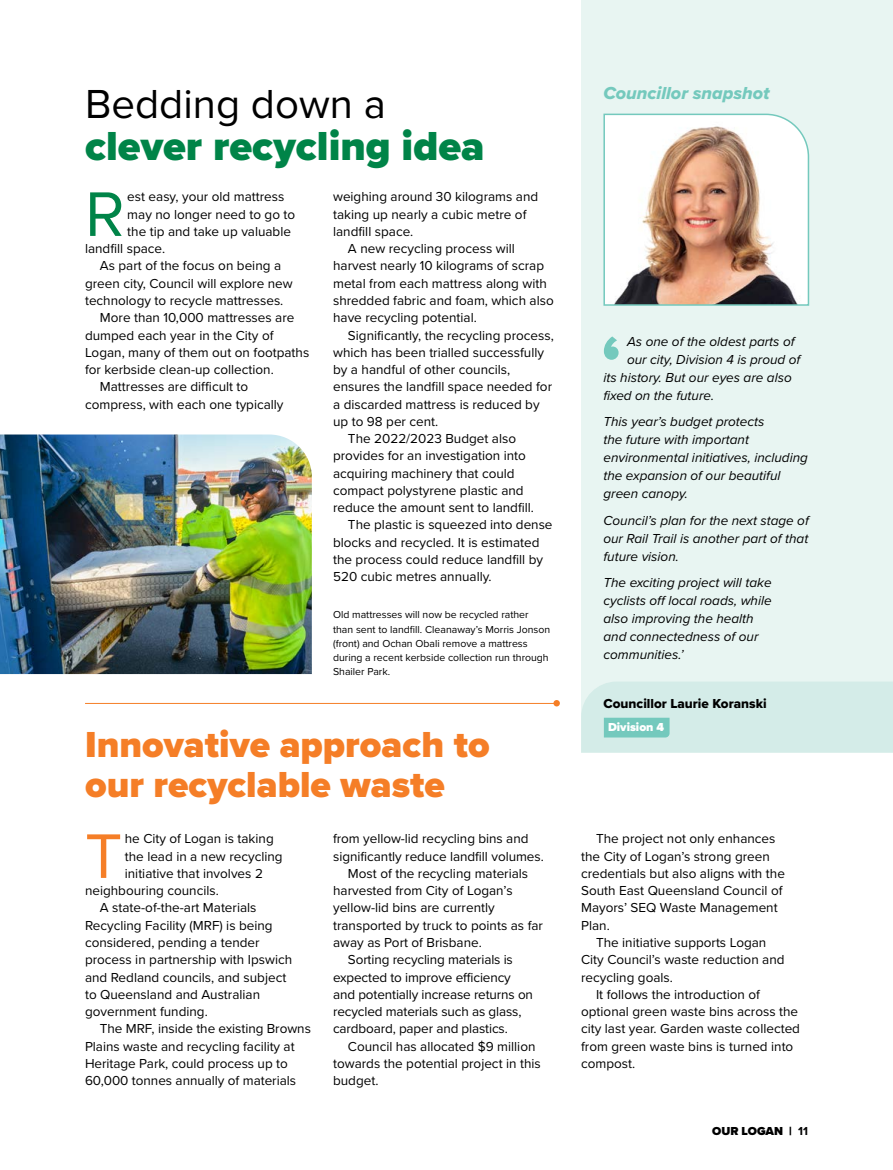
<style>
.page{position:relative;width:893px;height:1170px;background:#fff}
.page>*{position:absolute;margin:0;border:0;box-sizing:border-box;transform-origin:0 0}
.t1{font:65.25px "Proxima Nova";color:#008448}
.t2{font:65.25px "Proxima Nova";color:#f57e27}
.t3{font:900 42px/42px "Proxima Nova";color:#008448}
.t4{font:900 37.5px/40.5px "Proxima Nova";color:#f57e27}
.t5{font:18px "Proxima Nova Extrabld It";color:#74c9bd}
.t6{font:13.5px/17.2px "Proxima Nova";color:#000}
.t7{font:italic 13.5px/18px "Proxima Nova";color:#000}
.t8{font:13.5px "Proxima Nova Extrabld";color:#000}
.t9{font:900 12px "Proxima Nova";color:#000}
.t10{font:900 12px "Proxima Nova";color:#fff}
.t11{font:10.5px/14.2px "Proxima Nova";color:#000}
.s1{font-weight:400;color:#000}
.s2{font-weight:700}
</style>
<div class="page">
<div style="left:581px;top:0;width:312px;height:752px;background:#e8f5f2"></div>
<img style="left:603px;top:113px;width:207px;height:193px">
<svg style="left:581px;top:682px;width:312px;height:70px;background:#ceeae5"></svg>
<hr style="left:85px;top:703px;width:472px;height:1px;background:#f57e27">
<div style="left:553px;top:700px;width:7px;height:6px;background:#f57e27;border-radius:50%"></div>
<img style="left:0;top:434px;width:312px;height:240px">
<svg style="left:604px;top:336px;width:15px;height:24px"></svg>
<h2 class="t3" style="left:85px;top:83px;width:401px"><span class="s1">Bedding down a </span>clever recycling idea</h2>
<p class="t1" style="left:85px;top:165px;width:41px">R</p>
<p class="t6" style="left:127px;top:188px;width:159px">est easy, your old mattress</p>
<p class="t6" style="left:127px;top:205px;width:169px">may no longer need to go to</p>
<p class="t6" style="left:127px;top:222px;width:165px">the tip and take up valuable</p>
<p class="t6" style="left:85px;top:239px;width:82px">landfill space.</p>
<p class="t6" style="left:85px;top:257px;width:209px;text-indent:15px">As part of the focus on being a green city, Council will explore new technology to recycle mattresses.</p>
<p class="t6" style="left:85px;top:308px;width:226px;text-indent:15px">More than 10,000 mattresses are dumped each year in the City of Logan, many of them out on footpaths for kerbside clean-up collection.</p>
<p class="t6" style="left:85px;top:377px;width:200px;text-indent:15px">Mattresses are difficult to compress, with each one typically</p>
<p class="t6" style="left:333px;top:188px;width:207px">weighing around 30 kilograms and taking up nearly a cubic metre of landfill space.</p>
<p class="t6" style="left:333px;top:239px;width:222px;text-indent:15px">A new recycling process will harvest nearly 10 kilograms of scrap metal from each mattress along with shredded fabric and foam, which also have recycling potential.</p>
<p class="t6" style="left:333px;top:326px;width:222px;text-indent:15px">Significantly, the recycling process, which has been trialled successfully by a handful of other councils, ensures the landfill space needed for a discarded mattress is reduced by up to 98 per cent.</p>
<p class="t6" style="left:333px;top:429px;width:202px;text-indent:15px">The 2022/2023 Budget also provides for an investigation into acquiring machinery that could compact polystyrene plastic and reduce the amount sent to landfill.</p>
<p class="t6" style="left:333px;top:515px;width:221px;text-indent:15px">The plastic is squeezed into dense blocks and recycled. It is estimated the process could reduce landfill by 520 cubic metres annually.</p>
<p class="t11" style="left:333px;top:607px;width:219px">Old mattresses will now be recycled rather than sent to landfill. Cleanaway’s Morris Jonson (front) and Ochan Obali remove a mattress during a recent kerbside collection run through Shailer Park.</p>
<h3 class="t4" style="left:85px;top:723px;width:406px">Innovative approach to our recyclable waste</h3>
<p class="t2" style="left:85px;top:807px;width:39px">T</p>
<p class="t6" style="left:125px;top:829px;width:150px">he City of Logan is taking</p>
<p class="t6" style="left:125px;top:846px;width:159px">the lead in a new recycling</p>
<p class="t6" style="left:125px;top:864px;width:140px">initiative that involves 2</p>
<p class="t6" style="left:85px;top:881px;width:135px">neighbouring councils.</p>
<p class="t6" style="left:85px;top:898px;width:209px;text-indent:15px">A state-of-the-art Materials<br>Recycling Facility (MRF) is being considered, pending a tender process in partnership with Ipswich and Redland councils, and subject to Queensland and Australian government funding.</p>
<p class="t6" style="left:85px;top:1019px;width:227px;text-indent:15px">The MRF, inside the existing Browns Plains waste and recycling facility at Heritage Park, could process up to 60,000 tonnes annually of materials</p>
<p class="t6" style="left:333px;top:829px;width:212px">from yellow-lid recycling bins and significantly reduce landfill volumes.</p>
<p class="t6" style="left:333px;top:864px;width:211px;text-indent:15px">Most of the recycling materials harvested from City of Logan’s yellow-lid bins are currently transported by truck to points as far away as Port of Brisbane.</p>
<p class="t6" style="left:333px;top:950px;width:201px;text-indent:15px">Sorting recycling materials is expected to improve efficiency and potentially increase returns on recycled materials such as glass, cardboard, paper and plastics.</p>
<p class="t6" style="left:333px;top:1036px;width:209px;text-indent:15px">Council has allocated $9 million towards the potential project in this budget.</p>
<h3 class="t5" style="left:603px;top:80px;width:168px">Councillor snapshot</h3>
<p class="t7" style="left:627px;top:331px;width:169px">As one of the oldest parts of</p>
<p class="t7" style="left:627px;top:349px;width:175px">our city, Division 4 is proud of</p>
<p class="t7" style="left:603px;top:367px;width:190px">its history. But our eyes are also</p>
<p class="t7" style="left:603px;top:385px;width:112px">fixed on the future.</p>
<p class="t7" style="left:603px;top:412px;width:206px">This year’s budget protects<br>the future with important environmental initiatives, including the expansion of our beautiful green canopy.</p>
<p class="t7" style="left:603px;top:510px;width:207px;text-align:justify">Council’s plan for the next stage of our Rail Trail is another part of that future vision.</p>
<p class="t7" style="left:603px;top:573px;width:170px">The exciting project will take cyclists off local roads, while also improving the health and connectedness of our communities.’</p>
<p class="t8" style="left:603px;top:693px;width:165px">Councillor Laurie Koranski</p>
<p class="t10" style="left:608px;top:718px;width:58px">Division 4</p>
<p class="t6" style="left:581px;top:829px;width:205px;text-indent:15px">The project not only enhances the City of Logan’s strong green credentials but also aligns with the<br>South East Queensland Council of<br>Mayors’ SEQ Waste Management<br>Plan.</p>
<p class="t6" style="left:581px;top:933px;width:205px;text-indent:15px">The initiative supports Logan<br>City Council’s waste reduction and recycling goals.</p>
<p class="t6" style="left:581px;top:984px;width:220px;text-indent:15px">It follows the introduction of optional green waste bins across the city last year. Garden waste collected from green waste bins is turned into compost.</p>
<p class="t9" style="left:712px;top:1122px;width:97px">OUR LOGAN | <span class="s2">11</span></p>
</div>
